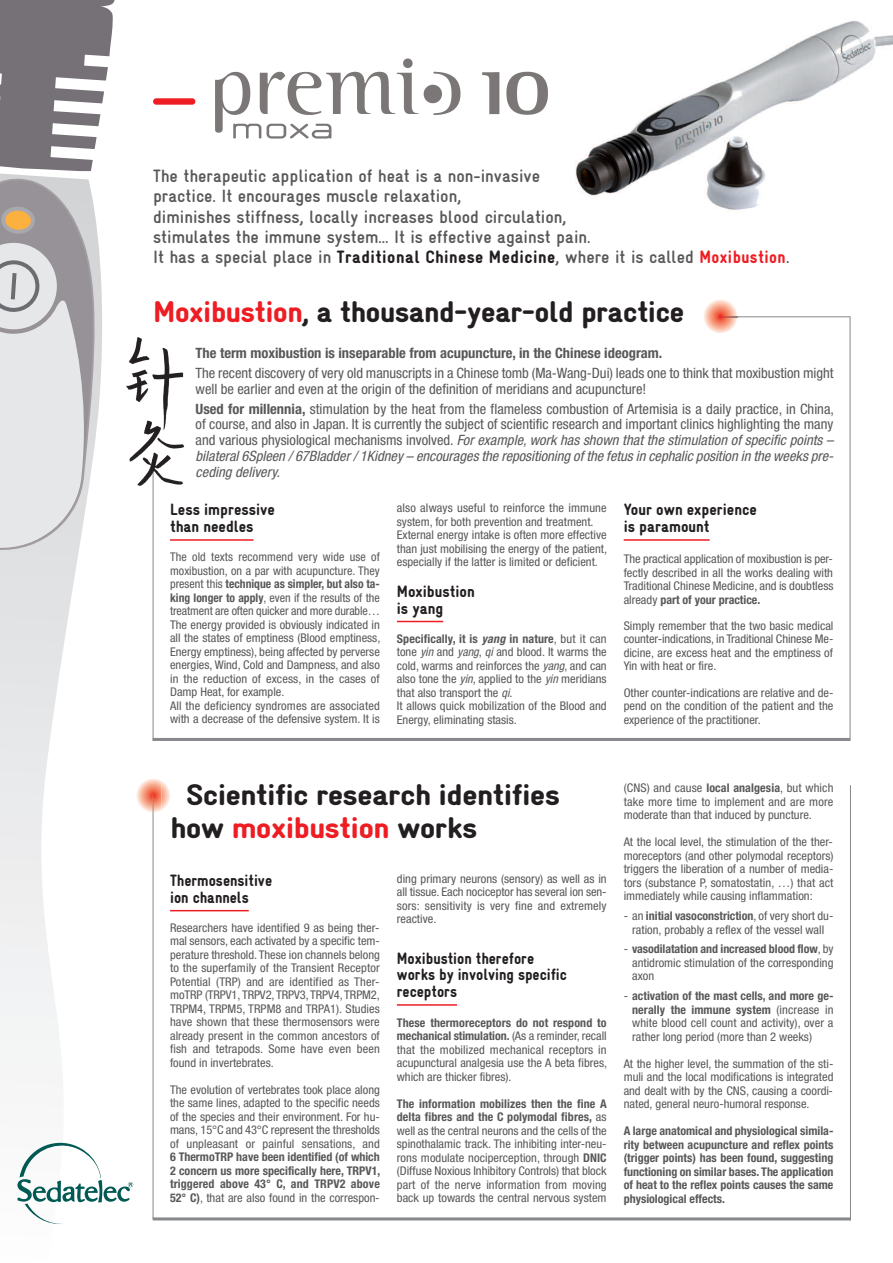
<style>
.page{position:relative;width:893px;height:1263px;background:#fff}
.page>*{position:absolute;margin:0;border:0;box-sizing:border-box;transform-origin:0 0}
.t1{font:900 condensed 30px/33px "Gravur";letter-spacing:-.02em;color:#231f20;scale:1.2 1}
.t2{font:900 condensed 30px "Gravur";letter-spacing:-.02em;color:#231f20;scale:1.15 1}
.t3{font:700 condensed 18px/20.2px "Gravur";color:#595758;scale:1.05 1}
.t4{font:900 condensed 16.5px/16.5px "Gravur";color:#231f20}
.t5{font:900 condensed 16.5px/16.5px "Gravur";color:#231f20;scale:1.04 1}
.t6{font:condensed 14.25px/15.8px "Helvetica Neue";color:#595758}
.t7{font:700 condensed 14.25px "Helvetica Neue";color:#595758}
.t8{font:condensed 12px/13.5px "Helvetica Neue";color:#595758;text-align:justify;scale:1.04 1}
.t9{font:condensed 12px/13.5px "Helvetica Neue";color:#595758}
.t10{font:700 condensed 12px/13.5px "Helvetica Neue";color:#595758;text-align:justify}
.s1{font-weight:900;color:#231f20}
.s2{font-weight:900;color:#ee1d23}
.s3{color:#ee1d23}
.s4{font-weight:700}
.s5{font-style:italic}
.s6{font-weight:700;font-style:italic}
.s7{font-weight:400}
</style>
<div class="page">
<img style="left:575px;top:20px;width:318px;height:190px">
<img style="left:215px;top:58px;width:333px;height:81px">
<hr style="left:170px;top:539px;width:84px;height:2px;background:#ee1d23">
<hr style="left:397px;top:621px;width:46px;height:1px;background:#ee1d23">
<hr style="left:624px;top:539px;width:86px;height:2px;background:#ee1d23">
<hr style="left:170px;top:910px;width:79px;height:1px;background:#ee1d23">
<hr style="left:397px;top:1004px;width:60px;height:2px;background:#ee1d23">
<div style="left:153px;top:98px;width:42px;height:7px;background:#ee1d23;border-radius:3px"></div>
<svg style="left:0;top:552px;width:79px;height:511px"></svg>
<svg style="left:0;top:0;width:115px;height:552px"></svg>
<svg style="left:17px;top:1142px;width:116px;height:83px"></svg>
<hr style="left:153px;top:795px;width:1px;height:424px;background:#86888c">
<hr style="left:850px;top:785px;width:1px;height:435px;background:#86888c">
<hr style="left:153px;top:1217px;width:697px;height:3px;background:#86888c">
<img style="left:162px;top:782px;width:8px;height:28px">
<img style="left:136px;top:779px;width:26px;height:34px">
<svg style="left:153px;top:795px;width:1px;height:18px"></svg>
<hr style="left:850px;top:317px;width:1px;height:424px;background:#86888c">
<hr style="left:720px;top:316px;width:130px;height:1px;background:#86888c">
<hr style="left:153px;top:738px;width:697px;height:3px;background:#86888c">
<img style="left:704px;top:300px;width:34px;height:33px">
<svg style="left:720px;top:316px;width:18px;height:1px"></svg>
<hr style="left:153px;top:467px;width:1px;height:274px;background:#86888c">
<img style="left:111px;top:334px;width:74px;height:163px">
<p class="t3" style="left:153px;top:168px;width:608px">The therapeutic application of heat is a non-invasive<br>practice. It encourages muscle relaxation,<br>diminishes stiffness, locally increases blood circulation,<br>stimulates the immune system… It is effective against pain.<br>It has a special place in <span class="s1">Traditional Chinese Medicine</span>, where it is called <span class="s2">Moxibustion</span>.</p>
<h1 class="t2" style="left:153px;top:301px;width:464px"><span class="s3">Moxibustion</span>, a thousand-year-old practice</h1>
<p class="t7" style="left:196px;top:348px;width:468px">The term moxibustion is inseparable from acupuncture, in the Chinese ideogram.</p>
<p class="t6" style="left:196px;top:366px;width:639px">The recent discovery of very old manuscripts in a Chinese tomb (Ma-Wang-Dui) leads one to think that moxibustion might well be earlier and even at the origin of the definition of meridians and acupuncture!</p>
<p class="t6" style="left:196px;top:402px;width:640px"><span class="s4">Used for millennia,</span> stimulation by the heat from the flameless combustion of Artemisia is a daily practice, in China, of course, and also in Japan. It is currently the subject of scientific research and important clinics highlighting the many and various physiological mechanisms involved. <span class="s5">For example, work has shown that the stimulation of specific points – bilateral 6Spleen / 67Bladder / 1Kidney – encourages the repositioning of the fetus in cephalic position in the weeks pre&shy;ceding delivery.</span></p>
<h3 class="t5" style="left:170px;top:503px;width:102px">Less impressive than needles</h3>
<p class="t9" style="left:170px;top:551px;width:212px">The old texts recommend very wide use of moxibustion, on a par with acupuncture. They present this <span class="s4">technique as simpler, but also ta&shy;king longer to apply</span>, even if the results of the treatment are often quicker and more durable… The energy provided is obviously indicated in all the states of emptiness (Blood emptiness, Energy emptiness), being affected by perverse energies, Wind, Cold and Dampness, and also in the reduction of excess, in the cases of Damp Heat, for example.<br>All the deficiency syndromes are associated with a decrease of the defensive system. It is</p>
<p class="t8" style="left:397px;top:502px;width:204px;text-align:left">also always useful to reinforce the immune system, for both prevention and treatment.<br>External energy intake is often more effective than just mobilising the energy of the patient, especially if the latter is limited or deficient.</p>
<h3 class="t5" style="left:397px;top:585px;width:76px">Moxibustion is yang</h3>
<p class="t8" style="left:397px;top:633px;width:203px;text-align:left"><span class="s4">Specifically, it is</span> <span class="s6">yang</span> <span class="s4">in nature</span>, but it can tone <span class="s5">yin</span> and <span class="s5">yang</span>, <span class="s5">qi</span> and blood. It warms the cold, warms and reinforces the <span class="s5">yang</span>, and can also tone the <span class="s5">yin</span>, applied to the <span class="s5">yin</span> meridians that also transport the <span class="s5">qi</span>.<br>It allows quick mobilization of the Blood and Energy, eliminating stasis.</p>
<h3 class="t5" style="left:624px;top:503px;width:130px">Your own experience is paramount</h3>
<p class="t8" style="left:624px;top:553px;width:203px">The practical application of moxibustion is per&shy;fectly described in all the works dealing with Traditional Chinese Medicine, and is doubtless already <span class="s4">part of your practice.</span></p>
<p class="t8" style="left:624px;top:620px;width:203px">Simply remember that the two basic medical counter-indications, in Traditional Chinese Me&shy;dicine, are excess heat and the emptiness of Yin with heat or fire.</p>
<p class="t8" style="left:624px;top:687px;width:203px">Other counter-indications are relative and de&shy;pend on the condition of the patient and the experience of the practitioner.</p>
<h1 class="t1" style="left:170px;top:781px;width:326px;text-indent:16px">Scientific research identifies how <span class="s3">moxibustion</span> works</h1>
<h3 class="t4" style="left:170px;top:874px;width:104px">Thermosensitive ion channels</h3>
<p class="t8" style="left:170px;top:922px;width:203px">Researchers have identified 9 as being ther&shy;mal sensors, each activated by a specific tem&shy;perature threshold. These ion channels belong to the superfamily of the Transient Receptor Potential (TRP) and are identified as Ther&shy;moTRP (TRPV1, TRPV2, TRPV3, TRPV4, TRPM2, TRPM4, TRPM5, TRPM8 and TRPA1). Studies have shown that these thermosensors were already present in the common ancestors of fish and tetrapods. Some have even been found in invertebrates.</p>
<p class="t8" style="left:170px;top:1084px;width:203px">The evolution of vertebrates took place along the same lines, adapted to the specific needs of the species and their environment. For hu&shy;mans, 15°C and 43°C represent the thresholds of unpleasant or painful sensations, and</p>
<p class="t10" style="left:170px;top:1151px;width:212px">6 ThermoTRP have been identified (of which 2 concern us more specifically here, TRPV1, triggered above 43° C, and TRPV2 above 52° C)<span class="s7">, that are also found in the correspon-</span></p>
<p class="t8" style="left:397px;top:873px;width:203px">ding primary neurons (sensory) as well as in all tissue. Each nociceptor has several ion sen&shy;sors: sensitivity is very fine and extremely reactive.</p>
<h3 class="t4" style="left:397px;top:952px;width:172px">Moxibustion therefore works by involving specific receptors</h3>
<p class="t8" style="left:397px;top:1017px;width:204px"><span class="s4">These thermoreceptors do not respond to mechanical stimulation.</span> (As a reminder, recall that the mobilized mechanical receptors in acupunctural analgesia use the A beta fibres, which are thicker fibres).</p>
<p class="t8" style="left:397px;top:1098px;width:203px"><span class="s4">The information mobilizes then the fine A delta fibres and the C polymodal fibres,</span> as well as the central neurons and the cells of the spinothalamic track. The inhibiting inter-neu&shy;rons modulate nociperception, through <span class="s4">DNIC </span>(Diffuse Noxious Inhibitory Controls) that block part of the nerve information from moving back up towards the central nervous system</p>
<p class="t8" style="left:624px;top:782px;width:203px">(CNS) and cause <span class="s4">local analgesia</span>, but which take more time to implement and are more moderate than that induced by puncture.</p>
<p class="t8" style="left:624px;top:836px;width:203px">At the local level, the stimulation of the ther&shy;moreceptors (and other polymodal receptors) triggers the liberation of a number of media&shy;tors (substance P, somatostatin, …) that act immediately while causing inflammation:</p>
<p class="t8" style="left:624px;top:910px;width:203px;text-align:center">- an <span class="s4">initial vasoconstriction</span>, of very short du&shy;ration, probably a reflex of the vessel wall</p>
<p class="t8" style="left:632px;top:943px;width:195px;text-indent:-9px">- <span class="s4">vasodilatation and increased blood flow</span>, by antidromic stimulation of the corresponding axon</p>
<p class="t8" style="left:632px;top:990px;width:195px;text-indent:-9px">- <span class="s4">activation of the mast cells, and more ge&shy;nerally the immune system</span> (increase in white blood cell count and activity), over a rather long period (more than 2 weeks)</p>
<p class="t8" style="left:624px;top:1058px;width:203px">At the higher level, the summation of the sti&shy;muli and the local modifications is integrated and dealt with by the CNS, causing a coordi&shy;nated, general neuro-humoral response.</p>
<p class="t10" style="left:624px;top:1125px;width:211px">A large anatomical and physiological simila&shy;rity between acupuncture and reflex points (trigger points) has been found, suggesting functioning on similar bases. The application of heat to the reflex points causes the same physiological effects.</p>
</div>
